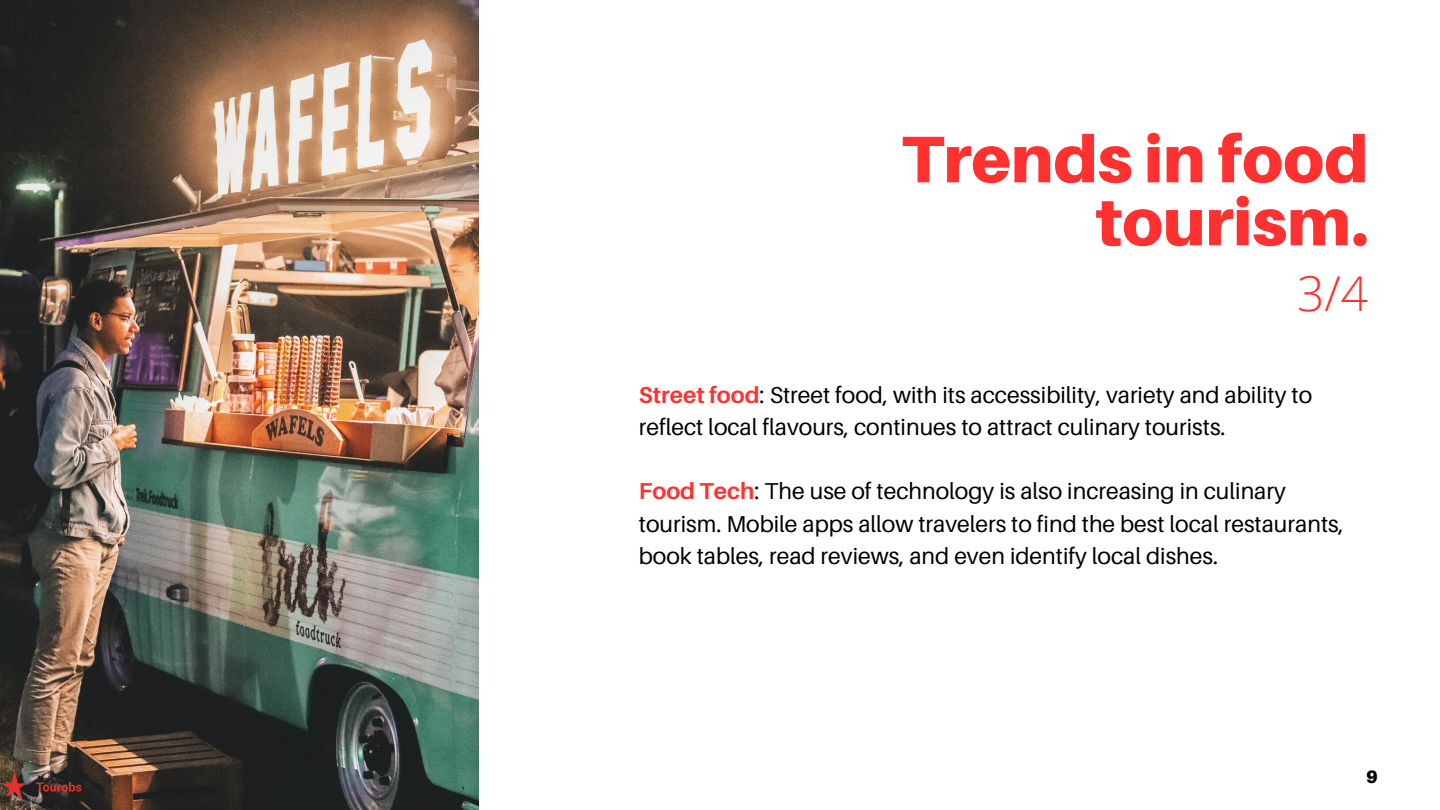
<style>
.page{position:relative;width:1440px;height:810px;background:#fff}
.page>*{position:absolute;margin:0;border:0;box-sizing:border-box;transform-origin:0 0}
.t1{font:900 66px/63px "Aileron";color:#ff3131;text-align:right}
.t2{font:300 48px "Open Sans";color:#ff3131}
.t3{font:23px/32.2px "Aileron";color:#000}
.t4{font:900 18px "Aileron";color:#000}
.s1{font-weight:700;color:#ff3131}
</style>
<div class="page">
<img style="left:0;top:0;width:478px;height:810px">
<img style="left:0;top:764px;width:94px;height:46px">
<p class="t1" style="left:902px;top:126px;width:468px">Trends in food tourism.</p>
<p class="t2" style="left:1297px;top:260px;width:73px">3/4</p>
<p class="t3" style="left:639px;top:378px;width:675px"><span class="s1">Street food</span>: Street food, with its accessibility, variety and ability to reflect local flavours, continues to attract culinary tourists.</p>
<p class="t3" style="left:639px;top:475px;width:706px"><span class="s1">Food Tech</span>: The use of technology is also increasing in culinary tourism. Mobile apps allow travelers to find the best local restaurants, book tables, read reviews, and even identify local dishes.</p>
<p class="t4" style="left:1366px;top:765px;width:13px">9</p>
</div>
